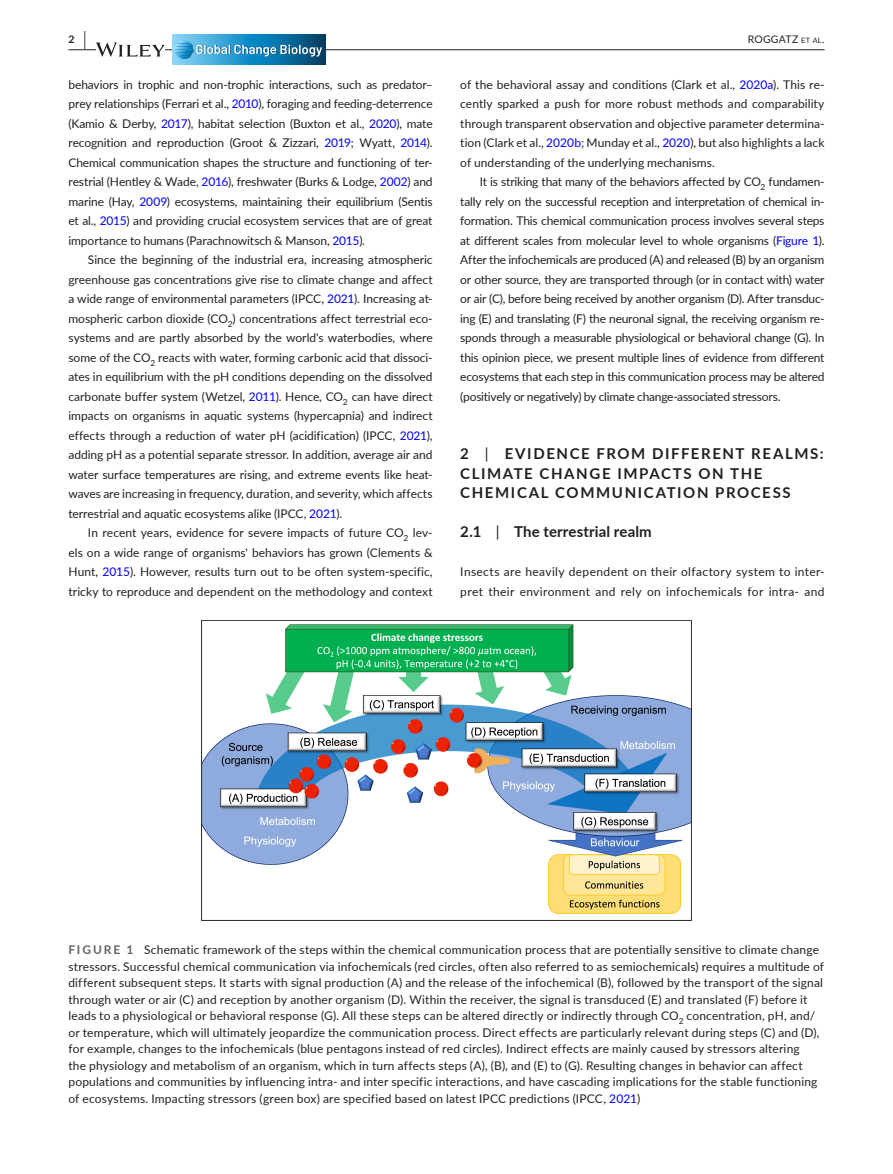
<style>
.page{position:relative;width:893px;height:1174px;background:#fff}
.page>*{position:absolute;margin:0;border:0;box-sizing:border-box;transform-origin:0 0}
.t1{font:700 15px/19.5px "Lato";letter-spacing:.105em;color:#231f20}
.t2{font:700 15px "Lato";letter-spacing:.01em;color:#231f20}
.t3{font:12px/19.5px "Lato";letter-spacing:.015em;color:#231f20;text-align:justify}
.t4{font:10.5px "Lato";letter-spacing:.025em;color:#231f20}
.t5{font:700 10.5px "Lato";color:#231f20}
.s1{font-size:19.5px}
.s2{font-size:7.35px}
.s3{font-style:inherit}
.s4{color:#00f}
.s5{font-weight:400}
.s6{font-weight:700;color:#636366}
</style>
<div class="page">
<hr style="left:68px;top:49px;width:756px;height:1px;background:#231f20">
<svg style="left:96px;top:42px;width:69px;height:15px"></svg>
<svg style="left:172px;top:64px;width:153px;height:1px"></svg>
<svg style="left:172px;top:35px;width:153px;height:29px;background:#2b8dbc"></svg>
<svg style="left:174px;top:40px;width:149px;height:19px;background:#4799c1"></svg>
<img style="left:201px;top:620px;width:491px;height:301px">
<p class="t5" style="left:68px;top:31px;width:19px">2 <span class="s1">|</span></p>
<p class="t4" style="left:748px;top:31px;width:78px">ROGGATZ <span class="s2">et al</span><span class="s3">.</span></p>
<p class="t3" style="left:68px;top:74px;width:366px">behaviors in trophic and non-trophic interactions, such as predator– prey relationships (Ferrari et al., <span class="s4">2010</span>), foraging and feeding-deterrence (Kamio &amp; Derby, <span class="s4">2017</span>), habitat selection (Buxton et al., <span class="s4">2020</span>), mate recognition and reproduction (Groot &amp; Zizzari, <span class="s4">2019</span>; Wyatt, <span class="s4">2014</span>).<br>Chemical communication shapes the structure and functioning of ter&shy;restrial (Hentley &amp; Wade, <span class="s4">2016</span>), freshwater (Burks &amp; Lodge, <span class="s4">2002</span>) and marine (Hay, <span class="s4">2009</span>) ecosystems, maintaining their equilibrium (Sentis et al., <span class="s4">2015</span>) and providing crucial ecosystem services that are of great importance to humans (Parachnowitsch &amp; Manson, <span class="s4">2015</span>).</p>
<p class="t3" style="left:68px;top:249px;width:366px;text-indent:20px">Since the beginning of the industrial era, increasing atmospheric greenhouse gas concentrations give rise to climate change and affect a wide range of environmental parameters (IPCC, <span class="s4">2021</span>). Increasing at&shy;mospheric carbon dioxide (CO<sub>2</sub>) concentrations affect terrestrial eco&shy;systems and are partly absorbed by the world's waterbodies, where some of the CO<sub>2</sub> reacts with water, forming carbonic acid that dissoci&shy;ates in equilibrium with the pH conditions depending on the dissolved carbonate buffer system (Wetzel, <span class="s4">2011</span>). Hence, CO<sub>2</sub> can have direct impacts on organisms in aquatic systems (hypercapnia) and indirect effects through a reduction of water pH (acidification) (IPCC, <span class="s4">2021</span>), adding pH as a potential separate stressor. In addition, average air and water surface temperatures are rising, and extreme events like heat&shy;waves are increasing in frequency, duration, and severity, which affects terrestrial and aquatic ecosystems alike (IPCC, <span class="s4">2021</span>).</p>
<p class="t3" style="left:68px;top:522px;width:366px;text-indent:19px">In recent years, evidence for severe impacts of future CO<sub>2</sub> lev&shy;els on a wide range of organisms' behaviors has grown (Clements &amp; Hunt, <span class="s4">2015</span>). However, results turn out to be often system-specific, tricky to reproduce and dependent on the methodology and context</p>
<p class="t3" style="left:460px;top:74px;width:366px">of the behavioral assay and conditions (Clark et al., <span class="s4">2020a</span>). This re&shy;cently sparked a push for more robust methods and comparability through transparent observation and objective parameter determina&shy;tion (Clark et al., <span class="s4">2020b</span>; Munday et al., <span class="s4">2020</span>), but also highlights a lack of understanding of the underlying mechanisms.</p>
<p class="t3" style="left:460px;top:171px;width:366px;text-indent:20px">It is striking that many of the behaviors affected by CO<sub>2</sub> fundamen&shy;tally rely on the successful reception and interpretation of chemical in&shy;formation. This chemical communication process involves several steps at different scales from molecular level to whole organisms (<span class="s4">Figure 1</span>).<br>After the infochemicals are produced (A) and released (B) by an organism or other source, they are transported through (or in contact with) water or air (C), before being received by another organism (D). After transduc&shy;ing (E) and translating (F) the neuronal signal, the receiving organism re&shy;sponds through a measurable physiological or behavioral change (G). In this opinion piece, we present multiple lines of evidence from different ecosystems that each step in this communication process may be altered (positively or negatively) by climate change-associated stressors.</p>
<p class="t1" style="left:460px;top:443px;width:365px">2 <span class="s5">|</span> EVIDENCE FROM DIFFERENT REALMS:<br>CLIMATE CHANGE IMPACTS ON THE<br>CHEMICAL COMMUNICATION PROCESS</p>
<p class="t2" style="left:460px;top:521px;width:193px">2.1 <span class="s5">|</span> The terrestrial realm</p>
<p class="t3" style="left:460px;top:561px;width:366px">Insects are heavily dependent on their olfactory system to inter&shy;pret their environment and rely on infochemicals for intra- and</p>
<p class="t3" style="left:68px;top:941px;width:757px;line-height:16.5px;text-align:left"><span class="s6">FIGURE 1</span> Schematic framework of the steps within the chemical communication process that are potentially sensitive to climate change stressors. Successful chemical communication via infochemicals (red circles, often also referred to as semiochemicals) requires a multitude of different subsequent steps. It starts with signal production (A) and the release of the infochemical (B), followed by the transport of the signal through water or air (C) and reception by another organism (D). Within the receiver, the signal is transduced (E) and translated (F) before it leads to a physiological or behavioral response (G). All these steps can be altered directly or indirectly through CO<sub>2</sub> concentration, pH, and/ or temperature, which will ultimately jeopardize the communication process. Direct effects are particularly relevant during steps (C) and (D), for example, changes to the infochemicals (blue pentagons instead of red circles). Indirect effects are mainly caused by stressors altering<br>the physiology and metabolism of an organism, which in turn affects steps (A), (B), and (E) to (G). Resulting changes in behavior can affect populations and communities by influencing intra- and inter specific interactions, and have cascading implications for the stable functioning of ecosystems. Impacting stressors (green box) are specified based on latest IPCC predictions (IPCC, <span class="s4">2021</span>)</p>
</div>
